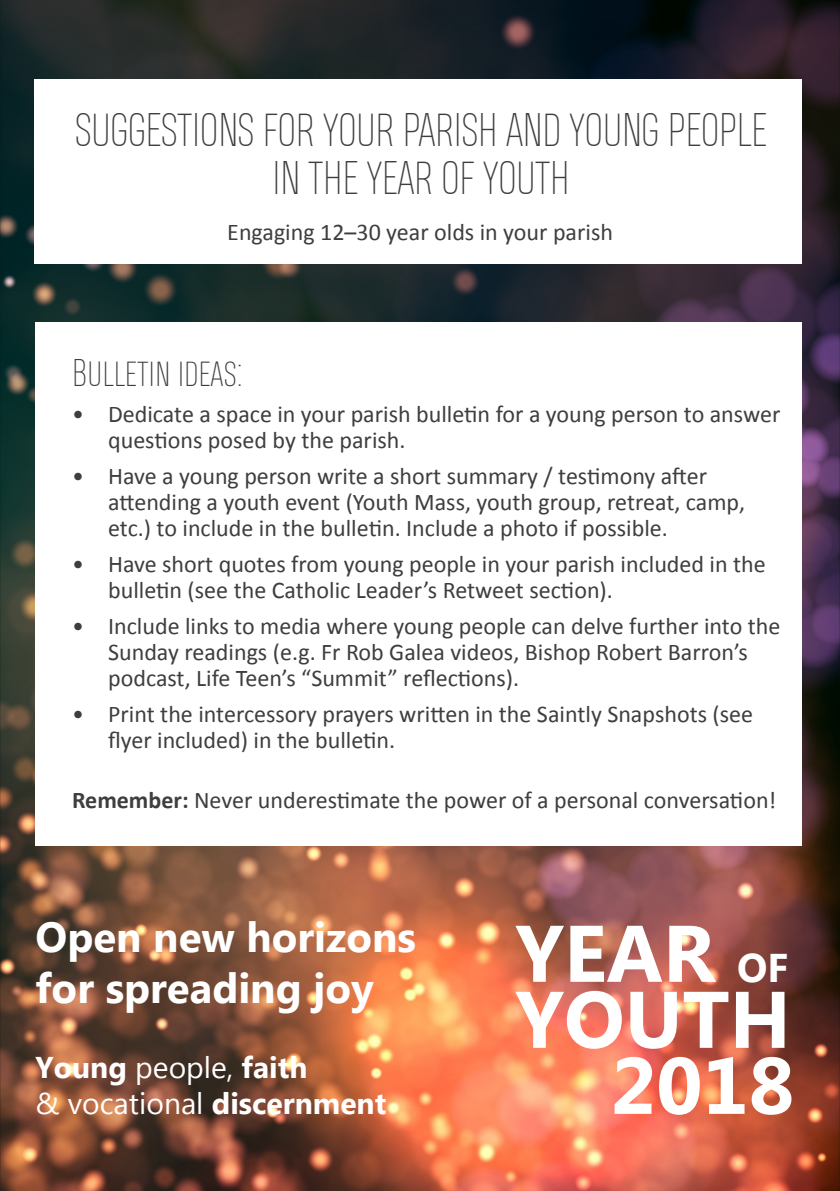
<style>
.page{position:relative;width:840px;height:1191px;background:#fff}
.page>*{position:absolute;margin:0;border:0;box-sizing:border-box;transform-origin:0 0}
.t1{font:700 80px "Microsoft New Tai Lue";color:#fff}
.t2{font:100 44px "Heading Smallcase Pro Trial";color:#3e3e3f}
.t3{font:700 42px "Microsoft Tai Le";color:#fff}
.t4{font:100 36px "Heading Smallcase Pro Trial";color:#3e3e3f}
.t5{font:30px "Microsoft New Tai Lue";color:#fff}
.t6{font:700 30px "Microsoft New Tai Lue";color:#fff}
.t7{font:24px/26px "Calibri";color:#3e3e3f}
.s1{font-weight:700}
.s2{font-weight:400}
.s3{font-size:40px}
</style>
<div class="page">
<img style="left:0;top:0;width:839px;height:1191px">
<div style="left:35px;top:322px;width:766px;height:524px;background:#fff"></div>
<div style="left:34px;top:79px;width:767px;height:185px;background:#fff"></div>
<p class="t2" style="left:75px;top:105px;width:692px">SUGGESTIONS FOR YOUR PARISH AND YOUNG PEOPLE</p>
<p class="t2" style="left:272px;top:153px;width:299px">IN THE YEAR OF YOUTH</p>
<p class="t7" style="left:227px;top:219px;width:387px">Engaging 12–30 year olds in your parish</p>
<p class="t4" style="left:72px;top:352px;width:171px">Bulletin ideas:</p>
<p class="t7" style="left:108px;top:401px;width:673px;text-indent:-36px">• Dedicate a space in your parish bulletin for a young person to answer questions posed by the parish.</p>
<p class="t7" style="left:108px;top:463px;width:638px;text-indent:-36px">• Have a young person write a short summary / testimony after attending a youth event (Youth Mass, youth group, retreat, camp, etc.) to include in the bulletin. Include a photo if possible.</p>
<p class="t7" style="left:108px;top:551px;width:658px;text-indent:-36px">• Have short quotes from young people in your parish included in the bulletin (see the Catholic Leader’s Retweet section).</p>
<p class="t7" style="left:108px;top:613px;width:673px;text-indent:-36px">• Include links to media where young people can delve further into the<br>Sunday readings (e.g. Fr Rob Galea videos, Bishop Robert Barron’s podcast, Life Teen’s “Summit” reflections).</p>
<p class="t7" style="left:108px;top:701px;width:646px;text-indent:-36px">• Print the intercessory prayers written in the Saintly Snapshots (see flyer included) in the bulletin.</p>
<p class="t7" style="left:72px;top:787px;width:705px"><span class="s1">Remember:</span> Never underestimate the power of a personal conversation!</p>
<p class="t3" style="left:36px;top:913px;width:382px">Open new horizons</p>
<p class="t3" style="left:36px;top:963px;width:339px">for spreading joy</p>
<p class="t6" style="left:36px;top:1050px;width:273px">Young <span class="s2">people,</span> faith</p>
<p class="t5" style="left:36px;top:1086px;width:352px">&amp; vocational <span class="s1">discernment</span></p>
<p class="t1" style="left:515px;top:908px;width:274px">YEAR <span class="s3">OF</span></p>
<p class="t1" style="left:515px;top:974px;width:277px">YOUTH</p>
<p class="t1" style="left:610px;top:1040px;width:185px">2018</p>
</div>
